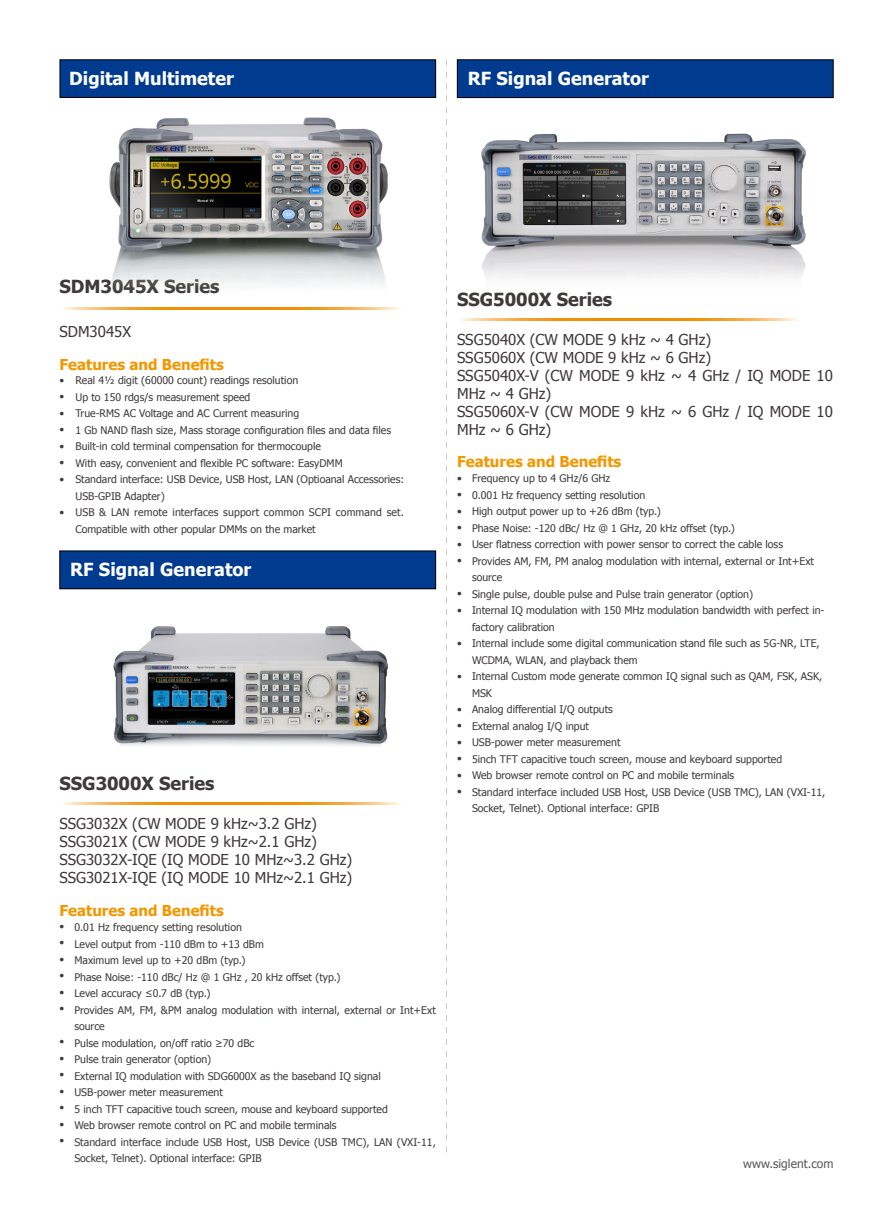
<style>
.page{position:relative;width:893px;height:1212px;background:#fff}
.page>*{position:absolute;margin:0;border:0;box-sizing:border-box;transform-origin:0 0}
.t1{font:700 18px "Tahoma";color:#fff}
.t2{font:700 18px "Tahoma";color:#3e3a39}
.t3{font:15px/18px "Tahoma";color:#3e3a39}
.t4{font:700 15px "Tahoma";color:#f39700}
.t5{font:12px "Tahoma";color:#595757}
.t6{font:10.5px/16.5px "Tahoma";color:#3e3a39;text-align:justify}
</style>
<div class="page">
<svg style="left:446px;top:60px;width:1px;height:1092px"></svg>
<svg style="left:63px;top:307px;width:337px;height:2px"></svg>
<img style="left:109px;top:117px;width:279px;height:170px">
<div style="left:60px;top:60px;width:376px;height:37px;background:#003b90"></div>
<div style="left:60px;top:60px;width:376px;height:38px;border:1px solid #000"></div>
<svg style="left:460px;top:318px;width:337px;height:2px"></svg>
<div style="left:457px;top:60px;width:376px;height:38px;background:#003b90"></div>
<div style="left:457px;top:60px;width:376px;height:38px;border:1px solid #000"></div>
<img style="left:481px;top:133px;width:325px;height:145px">
<div style="left:60px;top:551px;width:376px;height:38px;background:#003b90"></div>
<div style="left:60px;top:551px;width:376px;height:38px;border:1px solid #000"></div>
<svg style="left:63px;top:803px;width:337px;height:2px"></svg>
<img style="left:113px;top:626px;width:275px;height:120px">
<h1 class="t1" style="left:69px;top:66px;width:166px">Digital Multimeter</h1>
<h1 class="t1" style="left:468px;top:66px;width:183px">RF Signal Generator</h1>
<h1 class="t2" style="left:60px;top:274px;width:161px">SDM3045X Series</h1>
<h2 class="t3" style="left:60px;top:322px;width:73px">SDM3045X</h2>
<h2 class="t4" style="left:60px;top:354px;width:166px">Features and Benefits</h2>
<p class="t6" style="left:60px;top:371px;width:6px">• • • • • • •</p>
<p class="t6" style="left:60px;top:503px;width:6px">•</p>
<p class="t6" style="left:75px;top:372px;width:330px;text-align:left">Real 4½ digit (60000 count) readings resolution<br>Up to 150 rdgs/s measurement speed<br>True-RMS AC Voltage and AC Current measuring<br>1 Gb NAND flash size, Mass storage configuration files and data files Built-in cold terminal compensation for thermocouple<br>With easy, convenient and flexible PC software: EasyDMM<br>Standard interface: USB Device, USB Host, LAN (Optioanal Accessories:<br>USB-GPIB Adapter)<br>USB &amp; LAN remote interfaces support common SCPI command set.<br>Compatible with other popular DMMs on the market</p>
<h1 class="t1" style="left:70px;top:557px;width:183px">RF Signal Generator</h1>
<h1 class="t2" style="left:60px;top:771px;width:156px">SSG3000X Series</h1>
<h2 class="t3" style="left:60px;top:814px;width:294px">SSG3032X (CW MODE 9 kHz~3.2 GHz)<br>SSG3021X (CW MODE 9 kHz~2.1 GHz)<br>SSG3032X-IQE (IQ MODE 10 MHz~3.2 GHz)<br>SSG3021X-IQE (IQ MODE 10 MHz~2.1 GHz)</h2>
<h2 class="t4" style="left:60px;top:900px;width:166px">Features and Benefits</h2>
<p class="t6" style="left:60px;top:917px;width:6px">• • • • • •</p>
<p class="t6" style="left:60px;top:1033px;width:6px">• • • • • • •</p>
<p class="t6" style="left:74px;top:919px;width:363px;text-align:left">0.01 Hz frequency setting resolution<br>Level output from -110 dBm to +13 dBm<br>Maximum level up to +20 dBm (typ.)<br>Phase Noise: -110 dBc/ Hz @ 1 GHz , 20 kHz offset (typ.)<br>Level accuracy ≤0.7 dB (typ.)<br>Provides AM, FM, &amp;PM analog modulation with internal, external or Int+Ext source<br>Pulse modulation, on/off ratio ≥70 dBc<br>Pulse train generator (option)<br>External IQ modulation with SDG6000X as the baseband IQ signal<br>USB-power meter measurement<br>5 inch TFT capacitive touch screen, mouse and keyboard supported<br>Web browser remote control on PC and mobile terminals<br>Standard interface include USB Host, USB Device (USB TMC), LAN (VXI-11, Socket, Telnet). Optional interface: GPIB</p>
<h1 class="t2" style="left:457px;top:287px;width:156px">SSG5000X Series</h1>
<h2 class="t3" style="left:457px;top:330px;width:377px">SSG5040X (CW MODE 9 kHz ~ 4 GHz)<br>SSG5060X (CW MODE 9 kHz ~ 6 GHz)<br>SSG5040X-V (CW MODE 9 kHz ~ 4 GHz / IQ MODE 10<br>MHz ~ 4 GHz)<br>SSG5060X-V (CW MODE 9 kHz ~ 6 GHz / IQ MODE 10<br>MHz ~ 6 GHz)</h2>
<h2 class="t4" style="left:457px;top:451px;width:166px">Features and Benefits</h2>
<p class="t6" style="left:457px;top:469px;width:6px">• • • • • •</p>
<p class="t6" style="left:457px;top:584px;width:6px">• •</p>
<p class="t6" style="left:457px;top:634px;width:6px">•</p>
<p class="t6" style="left:457px;top:667px;width:6px">•</p>
<p class="t6" style="left:457px;top:700px;width:6px">• • • • • •</p>
<p class="t6" style="left:472px;top:469px;width:355px;text-align:left">Frequency up to 4 GHz/6 GHz<br>0.001 Hz frequency setting resolution<br>High output power up to +26 dBm (typ.)<br>Phase Noise: -120 dBc/ Hz @ 1 GHz, 20 kHz offset (typ.)<br>User flatness correction with power sensor to correct the cable loss<br>Provides AM, FM, PM analog modulation with internal, external or Int+Ext source<br>Single pulse, double pulse and Pulse train generator (option)<br>Internal IQ modulation with 150 MHz modulation bandwidth with perfect in&shy;factory calibration<br>Internal include some digital communication stand file such as 5G-NR, LTE, WCDMA, WLAN, and playback them<br>Internal Custom mode generate common IQ signal such as QAM, FSK, ASK, MSK<br>Analog differential I/Q outputs<br>External analog I/Q input<br>USB-power meter measurement<br>5inch TFT capacitive touch screen, mouse and keyboard supported<br>Web browser remote control on PC and mobile terminals<br>Standard interface included USB Host, USB Device (USB TMC), LAN (VXI-11, Socket, Telnet). Optional interface: GPIB</p>
<p class="t5" style="left:743px;top:1155px;width:92px">www.siglent.com</p>
</div>
